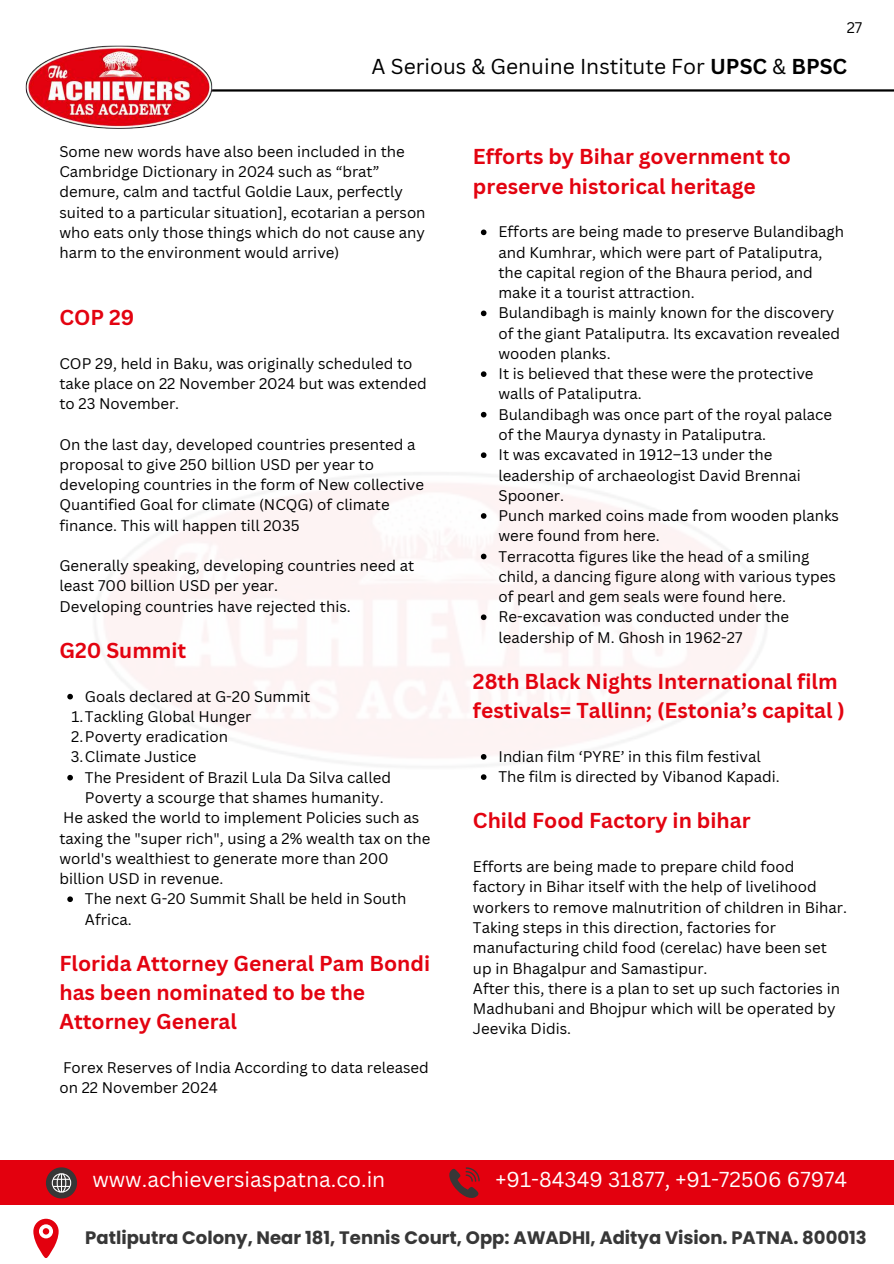
<style>
.page{position:relative;width:894px;height:1264px;background:#fff}
.page>*{position:absolute;margin:0;border:0;box-sizing:border-box;transform-origin:0 0}
.t1{font:700 21px/29.2px "Canva Sans";color:#e30310}
.t2{font:21px "Canva Sans";color:#fff}
.t3{font:21px "Canva Sans";color:#000}
.t4{font:700 18px "Poppins";color:#373737}
.t5{font:15px/20.2px "Canva Sans";color:#000}
.s1{font-weight:700}
</style>
<div class="page">
<hr style="left:201px;top:89px;width:692px;height:3px;background:#000">
<img style="left:25px;top:45px;width:221px;height:84px">
<div style="left:0;top:1160px;width:893px;height:45px;background:#e3000e"></div>
<svg style="left:33px;top:1218px;width:26px;height:39px"></svg>
<svg style="left:46px;top:1167px;width:31px;height:31px"></svg>
<svg style="left:449px;top:1167px;width:30px;height:31px"></svg>
<img style="left:68px;top:453px;width:699px;height:328px">
<svg style="left:67px;top:693px;width:6px;height:6px"></svg>
<svg style="left:67px;top:774px;width:6px;height:6px"></svg>
<svg style="left:67px;top:896px;width:6px;height:6px"></svg>
<svg style="left:480px;top:229px;width:6px;height:6px"></svg>
<svg style="left:480px;top:310px;width:6px;height:6px"></svg>
<svg style="left:480px;top:371px;width:6px;height:6px"></svg>
<svg style="left:480px;top:412px;width:6px;height:5px"></svg>
<svg style="left:480px;top:452px;width:6px;height:6px"></svg>
<svg style="left:480px;top:513px;width:6px;height:6px"></svg>
<svg style="left:480px;top:553px;width:6px;height:6px"></svg>
<svg style="left:480px;top:614px;width:6px;height:6px"></svg>
<svg style="left:480px;top:754px;width:6px;height:5px"></svg>
<svg style="left:480px;top:774px;width:6px;height:6px"></svg>
<p class="t5" style="left:846px;top:17px;width:17px">27</p>
<h1 class="t3" style="left:371px;top:51px;width:477px">A Serious &amp; Genuine Institute For <span class="s1">UPSC</span> &amp; <span class="s1">BPSC</span></h1>
<p class="t5" style="left:59px;top:141px;width:367px">Some new words have also been included in the Cambridge Dictionary in 2024 such as “brat” demure, calm and tactful Goldie Laux, perfectly suited to a particular situation], ecotarian a person who eats only those things which do not cause any harm to the environment would arrive)</p>
<h1 class="t1" style="left:59px;top:302px;width:76px">COP 29</h1>
<p class="t5" style="left:59px;top:352px;width:369px">COP 29, held in Baku, was originally scheduled to take place on 22 November 2024 but was extended to 23 November.</p>
<p class="t5" style="left:59px;top:433px;width:366px">On the last day, developed countries presented a proposal to give 250 billion USD per year to developing countries in the form of New collective Quantified Goal for climate (NCQG) of climate finance. This will happen till 2035</p>
<p class="t5" style="left:59px;top:555px;width:356px">Generally speaking, developing countries need at least 700 billion USD per year.<br>Developing countries have rejected this.</p>
<h1 class="t1" style="left:59px;top:635px;width:128px">G20 Summit</h1>
<p class="t5" style="left:71px;top:685px;width:241px;text-indent:14px">Goals declared at G-20 Summit<br>1.Tackling Global Hunger<br>2.Poverty eradication<br>3.Climate Justice</p>
<p class="t5" style="left:85px;top:766px;width:307px">The President of Brazil Lula Da Silva called</p>
<p class="t5" style="left:85px;top:787px;width:300px">Poverty a scourge that shames humanity.</p>
<p class="t5" style="left:63px;top:807px;width:357px">He asked the world to implement Policies such as</p>
<p class="t5" style="left:59px;top:827px;width:372px">taxing the "super rich", using a 2% wealth tax on the</p>
<p class="t5" style="left:59px;top:847px;width:331px">world's wealthiest to generate more than 200</p>
<p class="t5" style="left:59px;top:868px;width:165px">billion USD in revenue.</p>
<p class="t5" style="left:85px;top:888px;width:323px">The next G-20 Summit Shall be held in South</p>
<p class="t5" style="left:85px;top:908px;width:48px">Africa.</p>
<h1 class="t1" style="left:59px;top:947px;width:372px">Florida Attorney General Pam Bondi has been nominated to be the<br>Attorney General</h1>
<p class="t5" style="left:59px;top:1057px;width:371px">Forex Reserves of India According to data released on 22 November 2024</p>
<h1 class="t1" style="left:473px;top:141px;width:319px">Efforts by Bihar government to preserve historical heritage</h1>
<p class="t5" style="left:498px;top:221px;width:347px">Efforts are being made to preserve Bulandibagh and Kumhrar, which were part of Pataliputra, the capital region of the Bhaura period, and make it a tourist attraction.<br>Bulandibagh is mainly known for the discovery of the giant Pataliputra. Its excavation revealed wooden planks.<br>It is believed that these were the protective walls of Pataliputra.<br>Bulandibagh was once part of the royal palace of the Maurya dynasty in Pataliputra.<br>It was excavated in 1912–13 under the leadership of archaeologist David Brennai Spooner.<br>Punch marked coins made from wooden planks were found from here.<br>Terracotta figures like the head of a smiling child, a dancing figure along with various types of pearl and gem seals were found here.<br>Re-excavation was conducted under the leadership of M. Ghosh in 1962-27</p>
<h1 class="t1" style="left:473px;top:666px;width:373px">28th Black Nights International film festivals= Tallinn; (Estonia’s capital )</h1>
<p class="t5" style="left:498px;top:746px;width:283px">Indian film ‘PYRE’ in this film festival<br>The film is directed by Vibanod Kapadi.</p>
<h1 class="t1" style="left:473px;top:805px;width:279px">Child Food Factory in bihar</h1>
<p class="t5" style="left:473px;top:856px;width:375px">Efforts are being made to prepare child food factory in Bihar itself with the help of livelihood workers to remove malnutrition of children in Bihar.<br>Taking steps in this direction, factories for manufacturing child food (cerelac) have been set up in Bhagalpur and Samastipur.<br>After this, there is a plan to set up such factories in Madhubani and Bhojpur which will be operated by Jeevika Didis.</p>
<h1 class="t2" style="left:92px;top:1164px;width:294px">www.achieversiaspatna.co.in</h1>
<h1 class="t2" style="left:495px;top:1164px;width:353px">+91-84349 31877, +91-72506 67974</h1>
<p class="t4" style="left:85px;top:1225px;width:782px">Patliputra Colony, Near 181, Tennis Court, Opp: AWADHI, Aditya Vision. PATNA. 800013</p>
</div>
